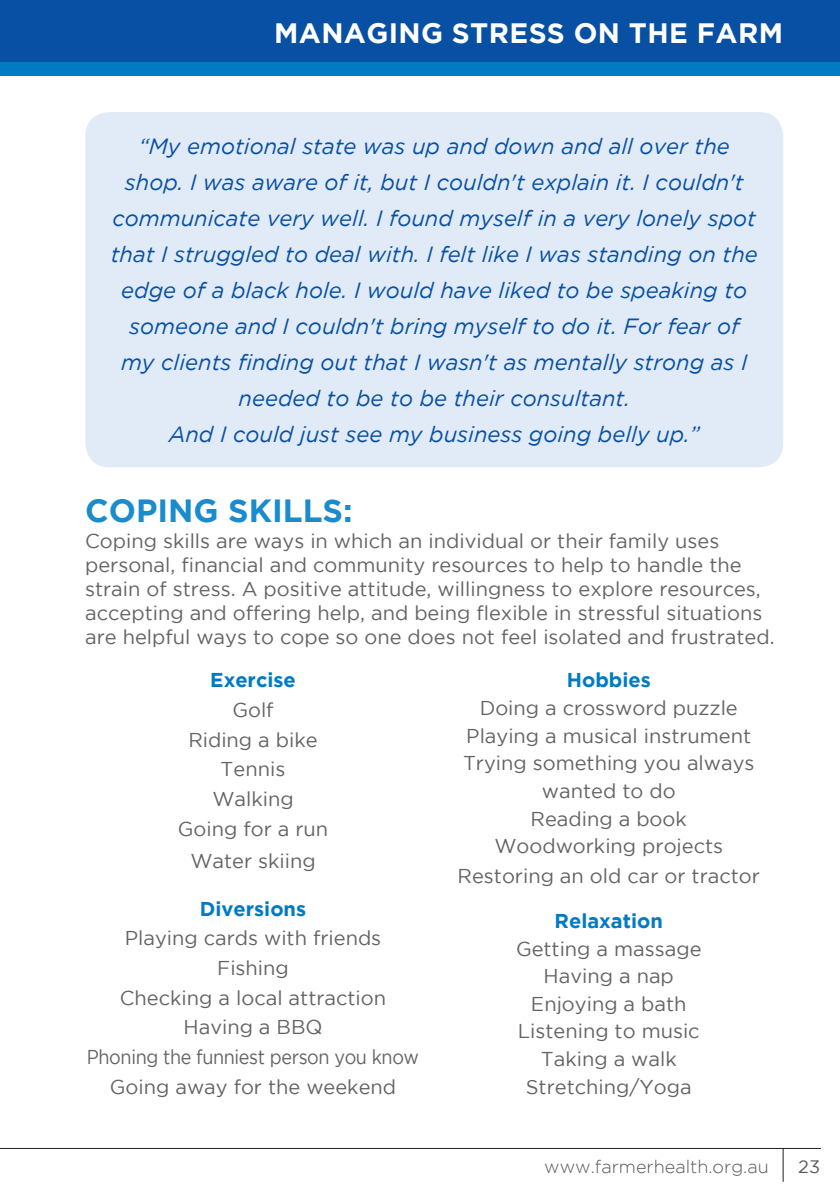
<style>
.page{position:relative;width:840px;height:1191px;background:#fff}
.page>*{position:absolute;margin:0;border:0;box-sizing:border-box;transform-origin:0 0}
.Body{font:700 32px "Gotham";color:#1a8bcc}
.t1{font:700 28px "Gotham";letter-spacing:.015em;color:#fff}
.Body-2{font:italic 22px/36px "Gotham";color:#0850a3;text-align:center}
.Body-3{font:20px/24px "Gotham";color:#636366}
.Body-4{font:700 20px "Gotham";color:#007bc3}
.Body-5{font:20px "Gotham";letter-spacing:-.02em;color:#636366;scale:.9 1}
.t2{font:300 18px "Gotham";color:#57585a}
.t3{font:18px "Gotham";color:#57585a}
</style>
<div class="page">
<div style="left:0;top:0;width:839px;height:75px;background:#007bc3"></div>
<div style="left:0;top:0;width:839px;height:62px;background:#0850a3"></div>
<hr style="left:0;top:1148px;width:820px;height:1px;background:#231f20">
<hr style="left:782px;top:1148px;width:1px;height:33px;background:#231f20">
<div style="left:85px;top:112px;width:697px;height:355px;background:#e1ebf7;border-radius:24px"></div>
<h2 class="t1" style="left:274px;top:17px;width:510px">MANAGING STRESS ON THE FARM</h2>
<p class="Body-2" style="left:111px;top:128px;width:648px">“My emotional state was up and down and all over the shop. I was aware of it, but I couldn't explain it. I couldn't communicate very well. I found myself in a very lonely spot that I struggled to deal with. I felt like I was standing on the edge of a black hole. I would have liked to be speaking to someone and I couldn't bring myself to do it. For fear of my clients finding out that I wasn't as mentally strong as I needed to be to be their consultant.</p>
<p class="Body-2" style="left:168px;top:416px;width:532px">And I could just see my business going belly up.”</p>
<p class="Body" style="left:85px;top:492px;width:269px">COPING SKILLS:</p>
<p class="Body-3" style="left:85px;top:528px;width:690px">Coping skills are ways in which an individual or their family uses personal, financial and community resources to help to handle the strain of stress. A positive attitude, willingness to explore resources, accepting and offering help, and being flexible in stressful situations are helpful ways to cope so one does not feel isolated and frustrated.</p>
<p class="Body-4" style="left:210px;top:669px;width:87px">Exercise</p>
<p class="Body-3" style="left:232px;top:697px;width:43px">Golf</p>
<p class="Body-3" style="left:188px;top:727px;width:131px">Riding a bike</p>
<p class="Body-3" style="left:220px;top:757px;width:66px">Tennis</p>
<p class="Body-3" style="left:212px;top:786px;width:83px">Walking</p>
<p class="Body-3" style="left:178px;top:816px;width:152px">Going for a run</p>
<p class="Body-3" style="left:190px;top:849px;width:127px">Water skiing</p>
<p class="Body-4" style="left:200px;top:897px;width:108px">Diversions</p>
<p class="Body-3" style="left:125px;top:926px;width:258px">Playing cards with friends</p>
<p class="Body-3" style="left:217px;top:955px;width:73px">Fishing</p>
<p class="Body-3" style="left:120px;top:985px;width:268px">Checking a local attraction</p>
<p class="Body-3" style="left:183px;top:1015px;width:140px">Having a BBQ</p>
<p class="Body-5" style="left:87px;top:1045px;width:370px">Phoning the funniest person you know</p>
<p class="Body-3" style="left:110px;top:1074px;width:287px">Going away for the weekend</p>
<p class="Body-4" style="left:566px;top:669px;width:85px">Hobbies</p>
<p class="Body-3" style="left:479px;top:695px;width:259px">Doing a crossword puzzle</p>
<p class="Body-3" style="left:466px;top:723px;width:286px">Playing a musical instrument</p>
<p class="Body-3" style="left:462px;top:749px;width:293px;line-height:27.6px;text-align:center">Trying something you always wanted to do</p>
<p class="Body-3" style="left:530px;top:806px;width:158px">Reading a book</p>
<p class="Body-3" style="left:494px;top:833px;width:230px">Woodworking projects</p>
<p class="Body-3" style="left:457px;top:863px;width:303px">Restoring an old car or tractor</p>
<p class="Body-4" style="left:554px;top:909px;width:110px">Relaxation</p>
<p class="Body-3" style="left:515px;top:936px;width:187px">Getting a massage</p>
<p class="Body-3" style="left:543px;top:963px;width:132px">Having a nap</p>
<p class="Body-3" style="left:530px;top:991px;width:157px">Enjoying a bath</p>
<p class="Body-3" style="left:517px;top:1019px;width:183px">Listening to music</p>
<p class="Body-3" style="left:540px;top:1046px;width:137px">Taking a walk</p>
<p class="Body-3" style="left:525px;top:1074px;width:167px">Stretching/Yoga</p>
<p class="t2" style="left:544px;top:1156px;width:226px">www.farmerhealth.org.au</p>
<p class="t3" style="left:797px;top:1156px;width:23px">23</p>
</div>
